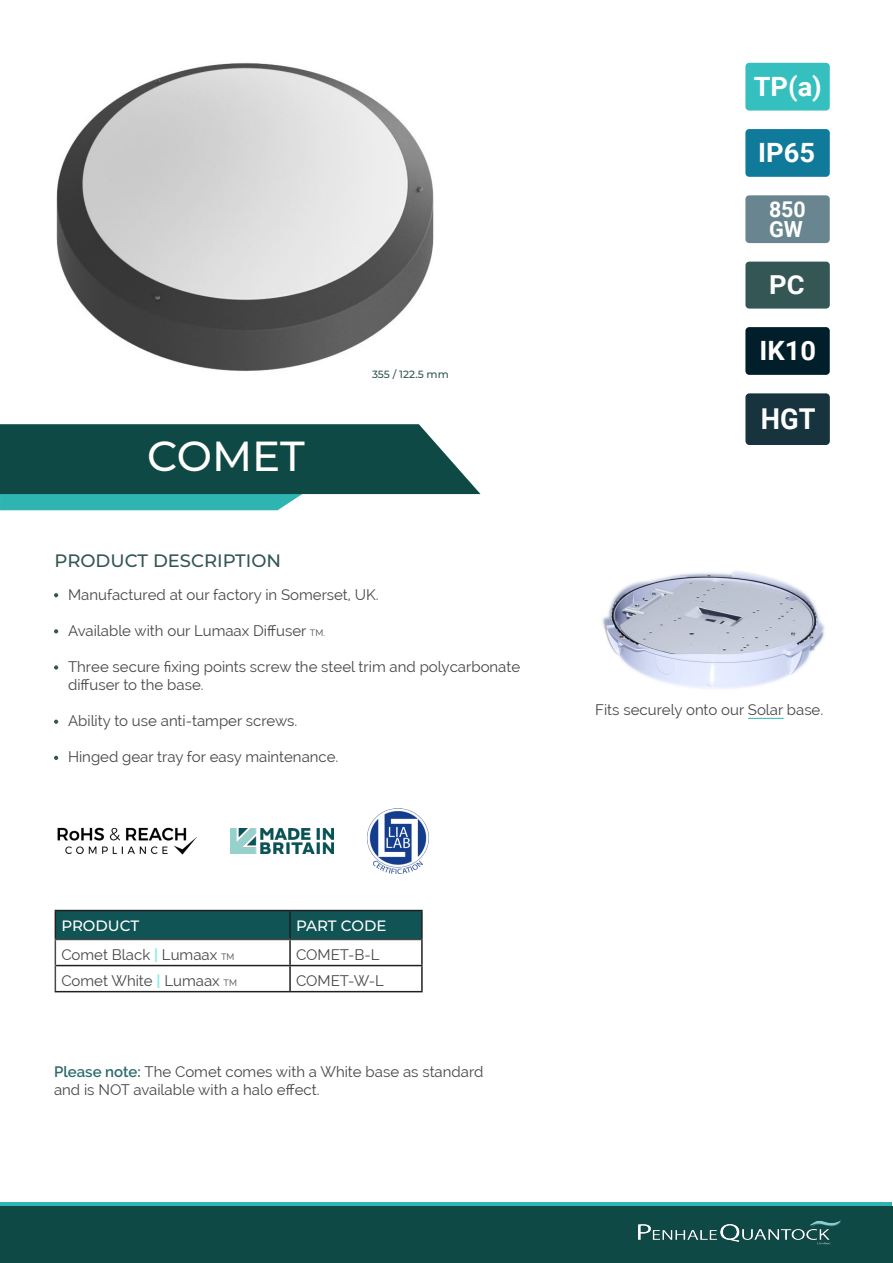
<style>
.page{position:relative;width:893px;height:1263px;background:#fff}
.page>*{position:absolute;margin:0;border:0;box-sizing:border-box;transform-origin:0 0}
.t1{font:500 42px "Montserrat";color:#fffefb}
.t2{font:700 28.8px "Roboto";color:#fff;scale:.95 1}
.t3{font:700 26.55px "Roboto";color:#fff}
.t4{font:700 26.1px "Roboto";color:#fff;scale:1.04 1}
.t5{font:700 22.2px "Roboto";color:#fff}
.t6{font:700 21.75px "Roboto";color:#fff}
.t7{font:500 18px "Montserrat";color:#345654}
.t8{font:15px/18px "Raleway";color:#464748}
.t9{font:500 15px "Montserrat";color:#fff}
.t10{font:500 10.5px "Montserrat";color:#345654}
.s1{font-size:9px}
.s2{font-weight:700;color:#8aeee7}
.s3{font-weight:600;color:#2f6a6c}
</style>
<div class="page">
<img style="left:56px;top:63px;width:378px;height:308px">
<div style="left:745px;top:195px;width:85px;height:48px;background:#698690;border-radius:4px"></div>
<svg style="left:0;top:424px;width:480px;height:86px;background:#2e6a68"></svg>
<div style="left:745px;top:63px;width:85px;height:48px;background:#36bfbf;border-radius:4px"></div>
<div style="left:745px;top:262px;width:85px;height:47px;background:#345654;border-radius:4px"></div>
<div style="left:745px;top:393px;width:85px;height:52px;background:#17333e;border-radius:4px"></div>
<div style="left:0;top:1206px;width:893px;height:57px;background:#0f4946"></div>
<hr style="left:1px;top:1202px;width:891px;height:4px;background:#2eb5b2">
<img style="left:638px;top:1220px;width:203px;height:25px">
<svg style="left:54px;top:593px;width:4px;height:4px"></svg>
<svg style="left:54px;top:629px;width:4px;height:4px"></svg>
<svg style="left:54px;top:665px;width:4px;height:5px"></svg>
<svg style="left:54px;top:720px;width:4px;height:4px"></svg>
<svg style="left:54px;top:756px;width:4px;height:4px"></svg>
<div style="left:745px;top:327px;width:85px;height:48px;background:#001f2a;border-radius:4px"></div>
<div style="left:745px;top:129px;width:85px;height:48px;background:#107a9a;border-radius:4px"></div>
<hr style="left:290px;top:910px;width:133px;height:1px;background:#231f20">
<hr style="left:421px;top:911px;width:2px;height:28px;background:#231f20">
<hr style="left:421px;top:939px;width:2px;height:26px;background:#231f20">
<hr style="left:290px;top:965px;width:133px;height:1px;background:#231f20">
<hr style="left:421px;top:966px;width:2px;height:25px;background:#231f20">
<hr style="left:55px;top:991px;width:235px;height:1px;background:#231f20">
<hr style="left:290px;top:991px;width:133px;height:1px;background:#231f20">
<svg style="left:55px;top:910px;width:367px;height:81px"></svg>
<img style="left:602px;top:571px;width:223px;height:118px">
<hr style="left:748px;top:718px;width:36px;height:1px;background:#2eb5b2">
<img style="left:57px;top:827px;width:140px;height:28px">
<img style="left:230px;top:828px;width:103px;height:26px">
<img style="left:367px;top:808px;width:61px;height:65px">
<p class="t1" style="left:147px;top:427px;width:159px">COMET</p>
<p class="t7" style="left:55px;top:548px;width:228px">PRODUCT DESCRIPTION</p>
<p class="t10" style="left:372px;top:367px;width:78px">355 / 122.5 mm</p>
<p class="t8" style="left:68px;top:586px;width:312px">Manufactured at our factory in Somerset, UK.</p>
<p class="t8" style="left:68px;top:622px;width:259px">Available with our Lumaax Diffuser <span class="s1">TM.</span></p>
<p class="t8" style="left:68px;top:658px;width:454px">Three secure fixing points screw the steel trim and polycarbonate</p>
<p class="t8" style="left:68px;top:676px;width:137px">diffuser to the base.</p>
<p class="t8" style="left:68px;top:712px;width:231px">Ability to use anti-tamper screws.</p>
<p class="t8" style="left:68px;top:748px;width:272px">Hinged gear tray for easy maintenance.</p>
<p class="t9" style="left:61px;top:915px;width:79px">PRODUCT</p>
<p class="t9" style="left:296px;top:915px;width:92px">PART CODE</p>
<p class="t8" style="left:61px;top:945px;width:175px">Comet Black <span class="s2">|</span> Lumaax <span class="s1">TM</span></p>
<p class="t8" style="left:296px;top:945px;width:85px">COMET-B-L</p>
<p class="t8" style="left:61px;top:971px;width:177px">Comet White <span class="s2">|</span> Lumaax <span class="s1">TM</span></p>
<p class="t8" style="left:296px;top:971px;width:90px">COMET-W-L</p>
<p class="t8" style="left:54px;top:1062px;width:431px"><span class="s3">Please note:</span> The Comet comes with a White base as standard and is NOT available with a halo effect.</p>
<h3 class="t3" style="left:754px;top:68px;width:70px">TP(a)</h3>
<h3 class="t3" style="left:758px;top:134px;width:58px">IP65</h3>
<h3 class="t6" style="left:769px;top:194px;width:38px">850</h3>
<h3 class="t5" style="left:769px;top:213px;width:35px">GW</h3>
<h3 class="t4" style="left:769px;top:266px;width:36px">PC</h3>
<h3 class="t3" style="left:760px;top:332px;width:58px">IK10</h3>
<h2 class="t2" style="left:761px;top:398px;width:59px">HGT</h2>
<p class="t8" style="left:595px;top:701px;width:229px">Fits securely onto our Solar base.</p>
</div>
